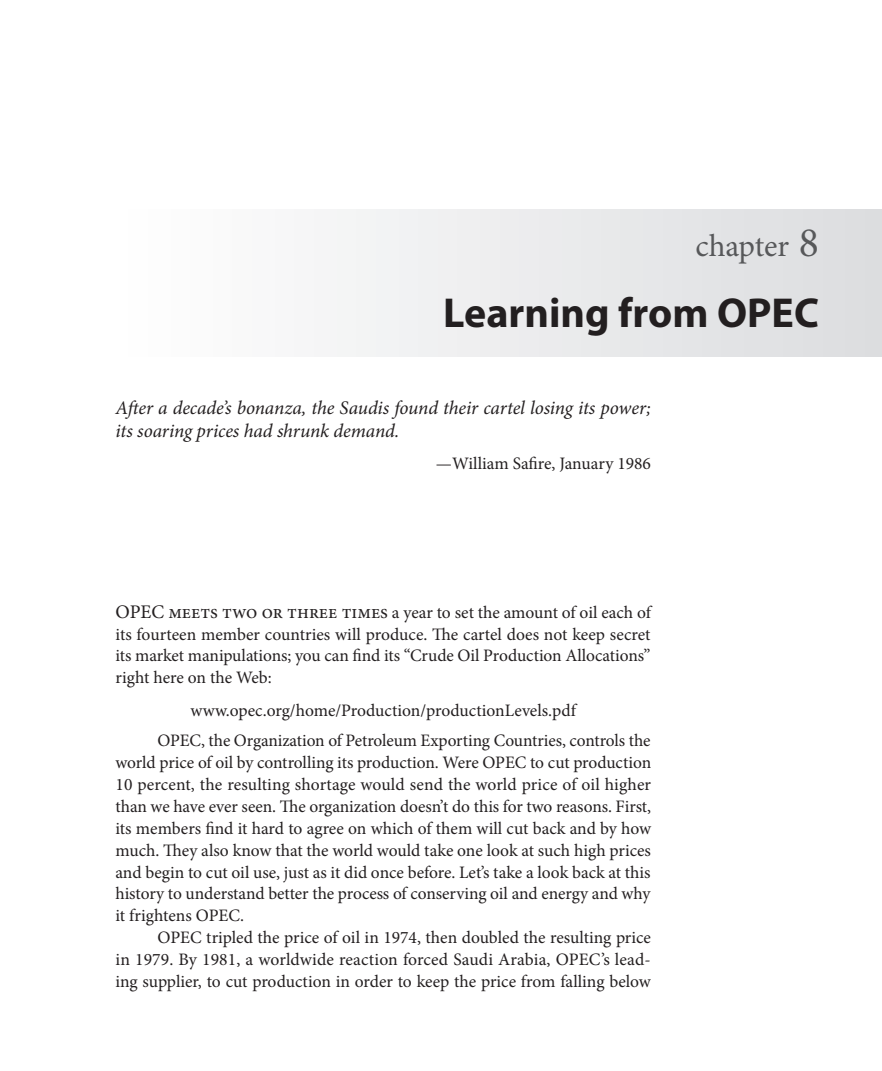
<style>
.page{position:relative;width:882px;height:1071px;background:#fff}
.page>*{position:absolute;margin:0;border:0;box-sizing:border-box;transform-origin:0 0}
.t1{font:700 42px "Myriad Pro";color:#231f20}
.t2{font:31.5px "Minion Pro";color:#57585a}
.t3{font:italic 19.25px/23.6px "Minion Pro";letter-spacing:-.005em;color:#231f20}
.t4{font:17.5px/21.9px "Minion Pro";color:#231f20;text-align:justify}
.s1{font-size:42px}
.s2{font-size:19.25px}
</style>
<div class="page">
<div style="left:116px;top:210px;width:766px;height:147px;background:linear-gradient(to right,#fff,#dcdddf)"></div>
<h2 class="t2" style="left:696px;top:224px;width:125px">chapter <span class="s1">8</span></h2>
<h1 class="t1" style="left:443px;top:285px;width:377px">Learning from OPEC</h1>
<p class="t3" style="left:116px;top:396px;width:537px">After a decade’s bonanza, the Saudis found their cartel losing its power; its soaring prices had shrunk demand.</p>
<p class="t4" style="left:436px;top:452px;width:217px">—William Safire, January 1986</p>
<p class="t4" style="left:116px;top:601px;width:539px"><span class="s2">OPEC meets two or three times</span> a year to set the amount of oil each of its fourteen member countries will produce. The cartel does not keep secret its market manipulations; you can find its “Crude Oil Production Allocations” right here on the Web:</p>
<p class="t4" style="left:158px;top:695px;width:495px;line-height:30.6px;text-indent:33px">www.opec.org/home/Production/productionLevels.pdf<br>OPEC, the Organization of Petroleum Exporting Countries, controls the</p>
<p class="t4" style="left:116px;top:752px;width:537px">world price of oil by controlling its production. Were OPEC to cut production 10 percent, the resulting shortage would send the world price of oil higher than we have ever seen. The organization doesn’t do this for two reasons. First, its members find it hard to agree on which of them will cut back and by how much. They also know that the world would take one look at such high prices and begin to cut oil use, just as it did once before. Let’s take a look back at this history to understand better the process of conserving oil and energy and why it frightens OPEC.</p>
<p class="t4" style="left:116px;top:927px;width:537px;text-indent:42px">OPEC tripled the price of oil in 1974, then doubled the resulting price in 1979. By 1981, a worldwide reaction forced Saudi Arabia, OPEC’s lead&shy;ing supplier, to cut production in order to keep the price from falling below</p>
</div>
